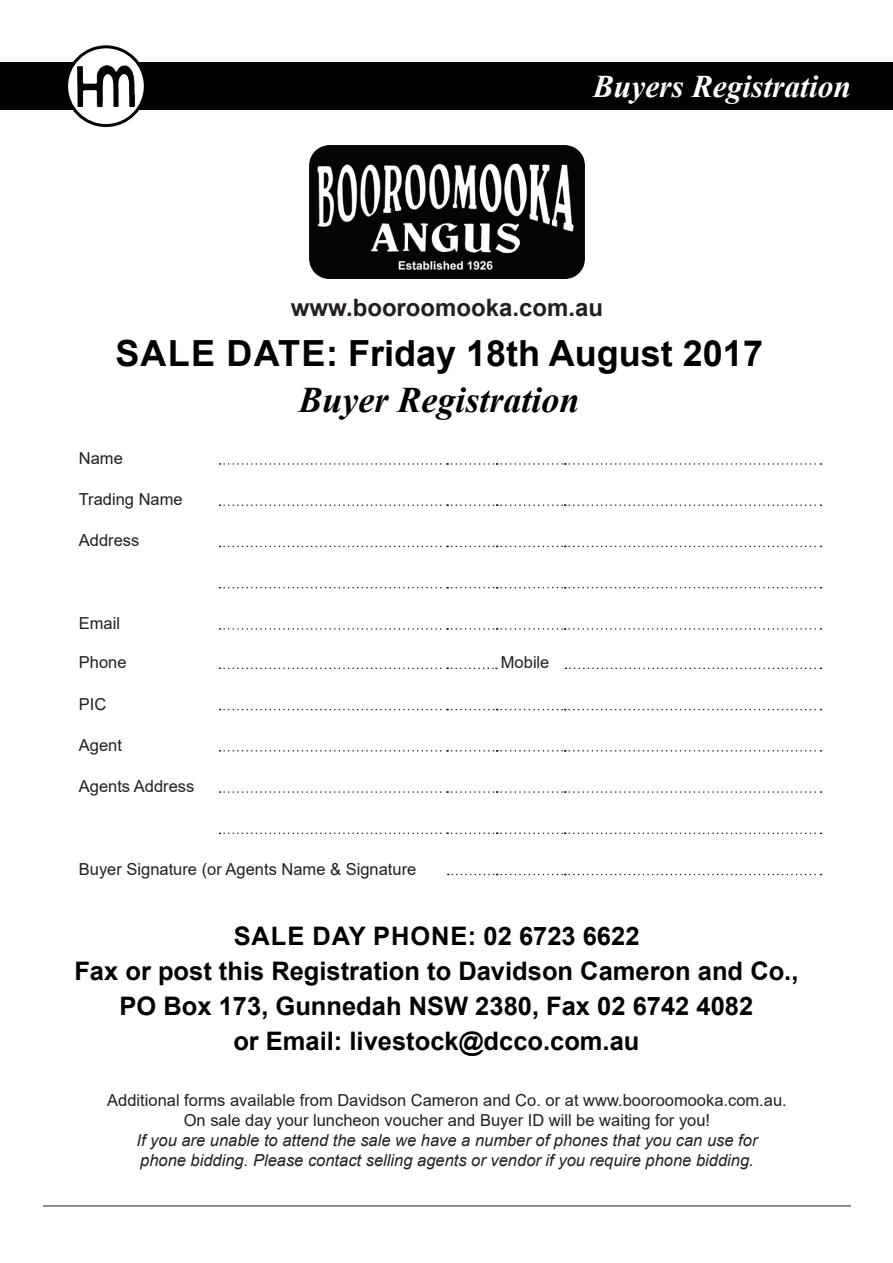
<style>
.page{position:relative;width:893px;height:1263px;background:#fff}
.page>*{position:absolute;margin:0;border:0;box-sizing:border-box;transform-origin:0 0}
.t1{font:700 36px "Arial";color:#000001}
.t2{font:italic 700 36px "Times New Roman";color:#000001}
.t3{font:italic 700 31.5px "Times New Roman";color:#fff}
.t4{font:700 25.5px/34.8px "Arial";color:#000001;text-align:center}
.t5{font:700 24px "Arial";color:#231f20}
.t6{font:16.5px/19.8px "Arial";color:#231f20;text-align:center}
.t7{font:italic 16.5px/19.8px "Arial";color:#231f20}
</style>
<div class="page">
<div style="left:0;top:62px;width:893px;height:48px;background:#000001"></div>
<div style="left:67px;top:47px;width:78px;height:79px;background:#fff;border-radius:50%"></div>
<div style="left:65px;top:45px;width:82px;height:82px;border:3px solid #000001;border-radius:50%"></div>
<img style="left:77px;top:66px;width:58px;height:41px">
<svg style="left:220px;top:463px;width:601px;height:2px"></svg>
<svg style="left:220px;top:504px;width:601px;height:2px"></svg>
<svg style="left:220px;top:546px;width:601px;height:1px"></svg>
<svg style="left:220px;top:587px;width:601px;height:1px"></svg>
<svg style="left:220px;top:628px;width:601px;height:2px"></svg>
<svg style="left:565px;top:668px;width:256px;height:1px"></svg>
<svg style="left:220px;top:709px;width:601px;height:1px"></svg>
<svg style="left:220px;top:750px;width:601px;height:1px"></svg>
<svg style="left:220px;top:791px;width:601px;height:2px"></svg>
<svg style="left:220px;top:832px;width:601px;height:2px"></svg>
<svg style="left:448px;top:874px;width:373px;height:1px"></svg>
<svg style="left:220px;top:667px;width:278px;height:2px"></svg>
<img style="left:309px;top:145px;width:276px;height:134px">
<hr style="left:43px;top:1205px;width:808px;height:1px;background:#231f20">
<h2 class="t3" style="left:593px;top:64px;width:260px">Buyers Registration</h2>
<h3 class="t5" style="left:291px;top:290px;width:314px">www.booroomooka.com.au</h3>
<h1 class="t1" style="left:115px;top:328px;width:649px">SALE DATE: Friday 18th August 2017</h1>
<h1 class="t2" style="left:298px;top:374px;width:283px">Buyer Registration</h1>
<p class="t6" style="left:79px;top:448px;width:46px">Name</p>
<p class="t6" style="left:79px;top:489px;width:105px">Trading Name</p>
<p class="t6" style="left:79px;top:531px;width:62px">Address</p>
<p class="t6" style="left:79px;top:613px;width:43px">Email</p>
<p class="t6" style="left:79px;top:652px;width:49px">Phone</p>
<p class="t6" style="left:501px;top:652px;width:50px">Mobile</p>
<p class="t6" style="left:79px;top:694px;width:29px">PIC</p>
<p class="t6" style="left:79px;top:735px;width:45px">Agent</p>
<p class="t6" style="left:79px;top:776px;width:117px">Agents Address</p>
<p class="t6" style="left:79px;top:859px;width:339px">Buyer Signature (or Agents Name &amp; Signature</p>
<h3 class="t4" style="left:74px;top:919px;width:726px">SALE DAY PHONE: 02 6723 6622<br>Fax or post this Registration to Davidson Cameron and Co., PO Box 173, Gunnedah NSW 2380, Fax 02 6742 4082<br>or Email: livestock@dcco.com.au</h3>
<p class="t6" style="left:107px;top:1090px;width:681px">Additional forms available from Davidson Cameron and Co. or at www.booroomooka.com.au.<br>On sale day your luncheon voucher and Buyer ID will be waiting for you!</p>
<p class="t7" style="left:137px;top:1130px;width:622px">If you are unable to attend the sale we have a number of phones that you can use for phone bidding. Please contact selling agents or vendor if you require phone bidding.</p>
</div>
